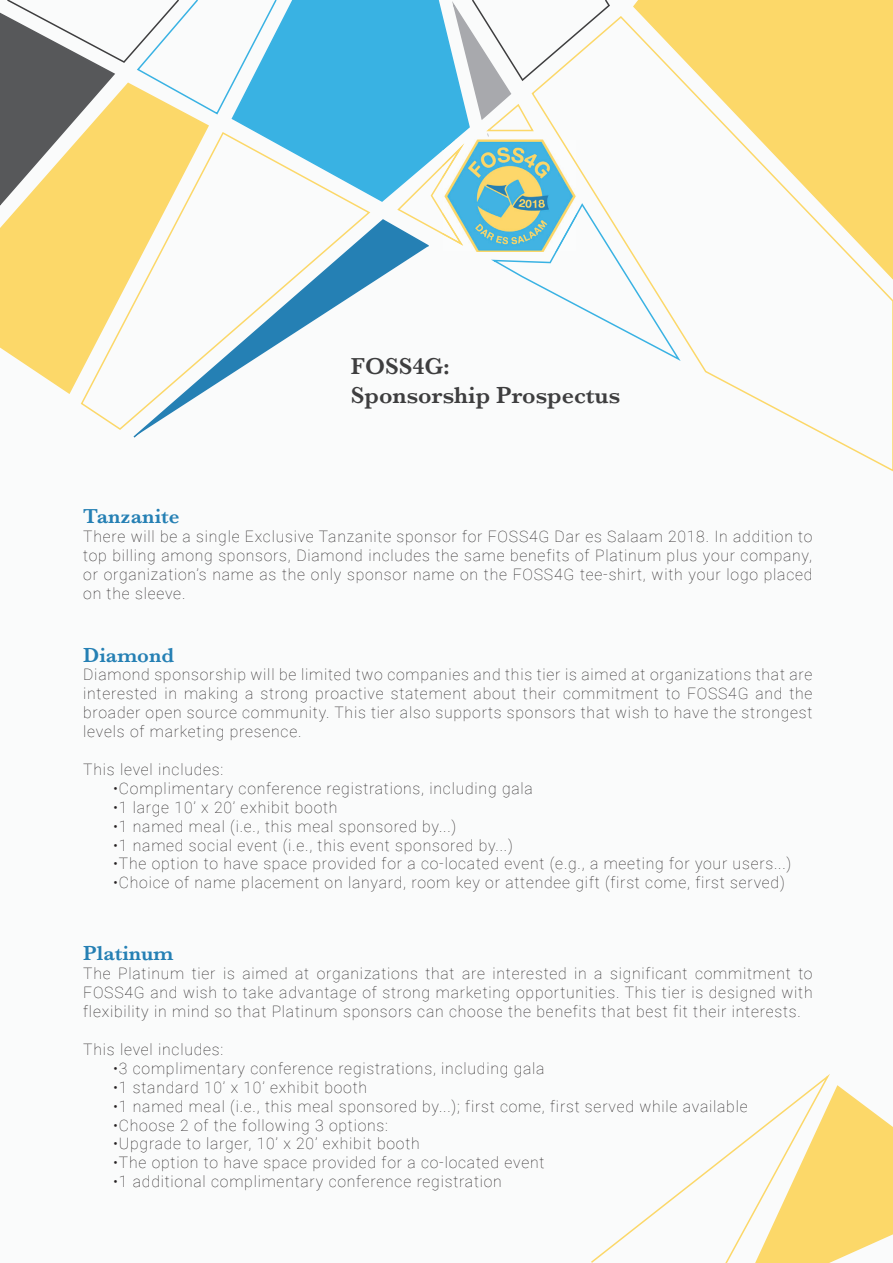
<style>
.page{position:relative;width:893px;height:1263px;background:#fafbfb}
.page>*{position:absolute;margin:0;border:0;box-sizing:border-box;transform-origin:0 0}
.t1{font:600 24px/28.8px "Baskerville";color:#3e3e3f}
.t2{font:600 21px "Baskerville";color:#2580b4}
.t3{font:100 15.75px/18.9px "Roboto";letter-spacing:.05em;color:#231f20;text-align:justify}
</style>
<div class="page">
<svg style="left:0;top:0;width:232px;height:119px"></svg>
<svg style="left:0;top:83px;width:209px;height:311px;fill:#fcd869"></svg>
<svg style="left:80px;top:131px;width:291px;height:299px"></svg>
<svg style="left:132px;top:218px;width:265px;height:220px"></svg>
<svg style="left:232px;top:0;width:165px;height:202px;fill:#39b2e3"></svg>
<div style="left:681px;top:0;width:212px;height:15px;background:#fcd869"></div>
<svg style="left:681px;top:15px;width:212px;height:457px"></svg>
<svg style="left:397px;top:0;width:284px;height:361px"></svg>
<svg style="left:832px;top:1085px;width:61px;height:177px"></svg>
<svg style="left:591px;top:1074px;width:241px;height:189px"></svg>
<h1 class="t1" style="left:351px;top:352px;width:271px">FOSS4G:<br>Sponsorship Prospectus</h1>
<h2 class="t2" style="left:83px;top:504px;width:98px">Tanzanite</h2>
<p class="t3" style="left:83px;top:527px;width:731px">There will be a single Exclusive Tanzanite sponsor for FOSS4G Dar es Salaam 2018. In addition to top billing among sponsors, Diamond includes the same benefits of Platinum plus your company, or organization’s name as the only sponsor name on the FOSS4G tee-shirt, with your logo placed on the sleeve.</p>
<h2 class="t2" style="left:83px;top:643px;width:93px">Diamond</h2>
<p class="t3" style="left:83px;top:666px;width:731px">Diamond sponsorship will be limited two companies and this tier is aimed at organizations that are interested in making a strong proactive statement about their commitment to FOSS4G and the broader open source community. This tier also supports sponsors that wish to have the strongest levels of marketing presence.</p>
<p class="t3" style="left:83px;top:760px;width:142px">This level includes:</p>
<p class="t3" style="left:113px;top:779px;width:421px">•Complimentary conference registrations, including gala</p>
<p class="t3" style="left:113px;top:798px;width:226px">•1 large 10’ x 20’ exhibit booth</p>
<p class="t3" style="left:113px;top:817px;width:345px">•1 named meal (i.e., this meal sponsored by...)</p>
<p class="t3" style="left:113px;top:836px;width:401px">•1 named social event (i.e., this event sponsored by...)</p>
<p class="t3" style="left:113px;top:855px;width:680px">•The option to have space provided for a co-located event (e.g., a meeting for your users...)</p>
<p class="t3" style="left:113px;top:873px;width:673px">•Choice of name placement on lanyard, room key or attendee gift (first come, first served)</p>
<h2 class="t2" style="left:83px;top:941px;width:92px">Platinum</h2>
<p class="t3" style="left:83px;top:964px;width:731px">The Platinum tier is aimed at organizations that are interested in a significant commitment to FOSS4G and wish to take advantage of strong marketing opportunities. This tier is designed with flexibility in mind so that Platinum sponsors can choose the benefits that best fit their interests.</p>
<p class="t3" style="left:83px;top:1040px;width:142px">This level includes:</p>
<p class="t3" style="left:113px;top:1059px;width:433px">•3 complimentary conference registrations, including gala</p>
<p class="t3" style="left:113px;top:1078px;width:255px">•1 standard 10’ x 10’ exhibit booth</p>
<p class="t3" style="left:113px;top:1097px;width:636px">•1 named meal (i.e., this meal sponsored by...); first come, first served while available</p>
<p class="t3" style="left:113px;top:1116px;width:276px">•Choose 2 of the following 3 options:</p>
<p class="t3" style="left:113px;top:1134px;width:308px">•Upgrade to larger, 10’ x 20’ exhibit booth</p>
<p class="t3" style="left:113px;top:1153px;width:433px">•The option to have space provided for a co-located event</p>
<p class="t3" style="left:113px;top:1172px;width:390px">•1 additional complimentary conference registration</p>
</div>
